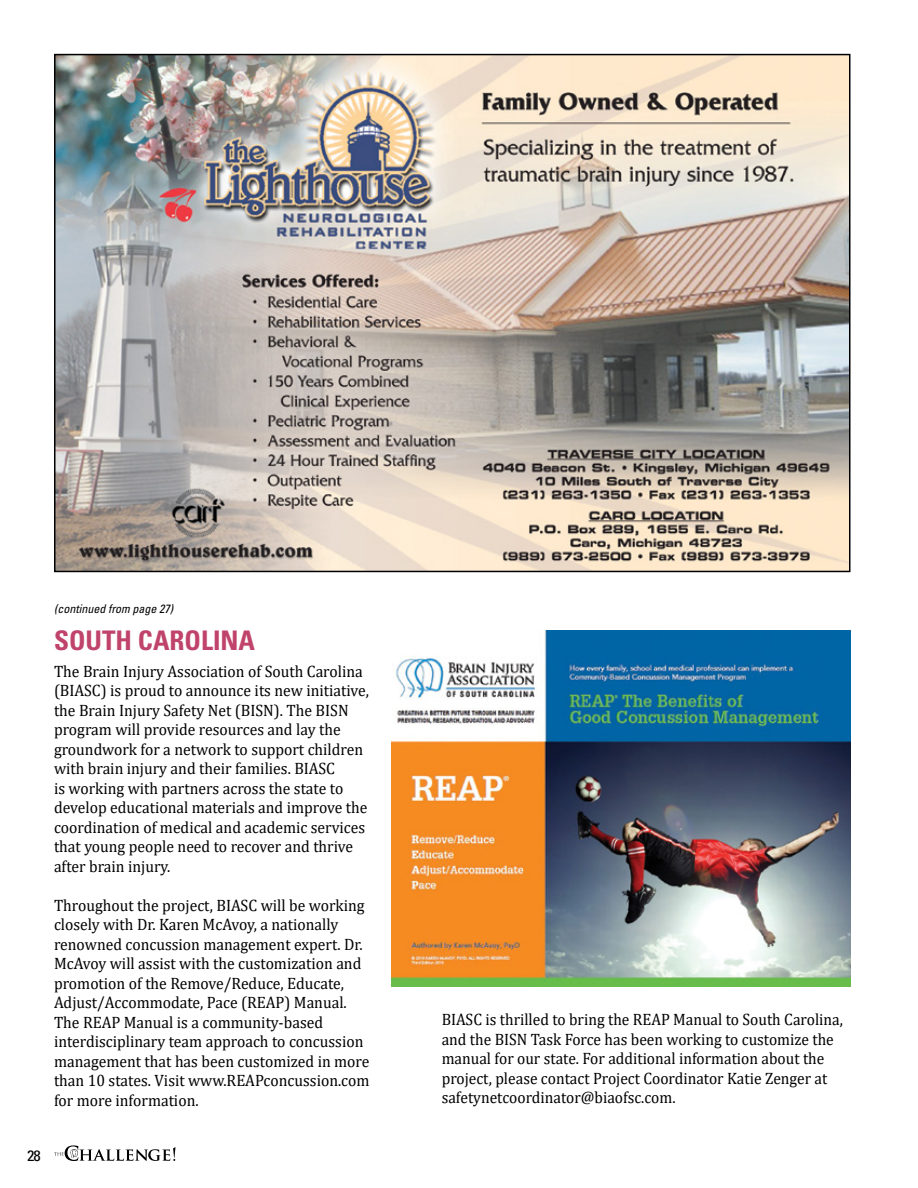
<style>
.page{position:relative;width:918px;height:1188px;background:#fff}
.page>*{position:absolute;margin:0;border:0;box-sizing:border-box;transform-origin:0 0}
.t1{font:700 condensed 27px "Univers LT Std";color:#c0436b}
.t2{font:16.5px/19.5px "Cambria";color:#000;scale:.95 1}
.t3{font:16.5px/19.5px "Cambria";color:#000;scale:.94 1}
.t4{font:condensed 15px "Univers LT Std";color:#000;scale:1.1 1}
.t5{font:italic condensed 12px "Univers LT Std";color:#000}
</style>
<div class="page">
<svg style="left:54px;top:1145px;width:122px;height:16px"></svg>
<img style="left:391px;top:631px;width:459px;height:356px">
<img style="left:57px;top:57px;width:790px;height:512px">
<p class="t5" style="left:54px;top:601px;width:121px">(continued from page 27)</p>
<h1 class="t1" style="left:54px;top:624px;width:203px">SOUTH CAROLINA</h1>
<p class="t2" style="left:54px;top:661px;width:333px">The Brain Injury Association of South Carolina (BIASC) is proud to announce its new initiative, the Brain Injury Safety Net (BISN). The BISN program will provide resources and lay the groundwork for a network to support children with brain injury and their families. BIASC<br>is working with partners across the state to develop educational materials and improve the coordination of medical and academic services that young people need to recover and thrive after brain injury.</p>
<p class="t2" style="left:54px;top:895px;width:334px">Throughout the project, BIASC will be working closely with Dr. Karen McAvoy, a nationally renowned concussion management expert. Dr.<br>McAvoy will assist with the customization and promotion of the Remove/Reduce, Educate, Adjust/Accommodate, Pace (REAP) Manual.<br>The REAP Manual is a community-based interdisciplinary team approach to concussion management that has been customized in more than 10 states. Visit www.REAPconcussion.com for more information.</p>
<p class="t4" style="left:27px;top:1146px;width:14px">28</p>
<p class="t3" style="left:442px;top:1010px;width:428px">BIASC is thrilled to bring the REAP Manual to South Carolina, and the BISN Task Force has been working to customize the manual for our state. For additional information about the project, please contact Project Coordinator Katie Zenger at safetynetcoordinator@biaofsc.com.</p>
</div>
